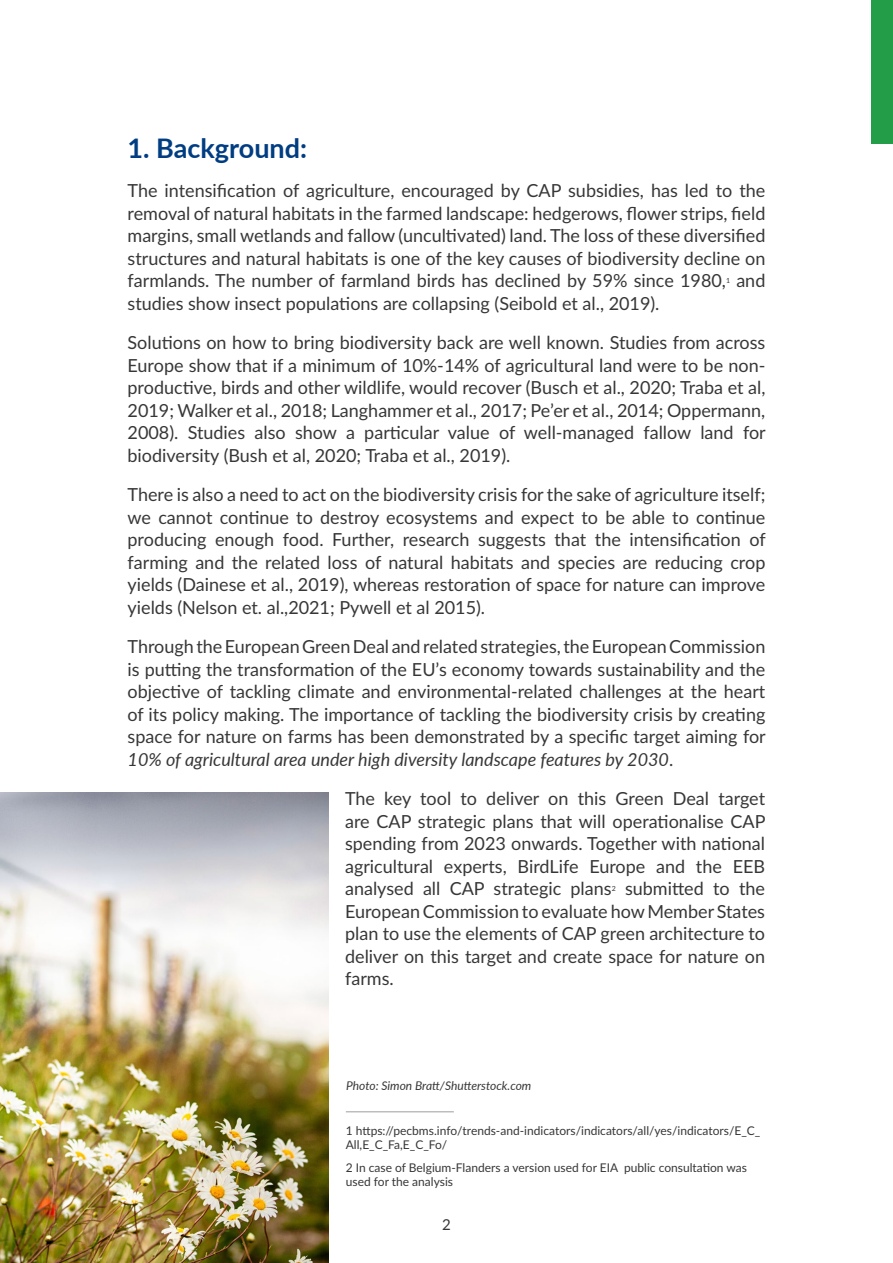
<style>
.page{position:relative;width:893px;height:1263px;background:#fff}
.page>*{position:absolute;margin:0;border:0;box-sizing:border-box;transform-origin:0 0}
.t1{font:700 27px "Lato";color:#003d82}
.t2{font:18px/22.5px "Lato";color:#373737;text-align:justify}
.t3{font:15px "Lato";color:#373737}
.t4{font:12px/14.4px "Lato";color:#373737}
.t5{font:italic 12px "Lato";color:#373737}
.t6{font:7.05px "Lato";color:#373737}
.s1{font-style:italic}
</style>
<div class="page">
<hr style="left:346px;top:1111px;width:108px;height:1px;background:#9d9d9c">
<div style="left:872px;top:0;width:21px;height:143px;background:#239d48"></div>
<img style="left:0;top:792px;width:329px;height:471px">
<h1 class="t1" style="left:128px;top:137px;width:181px">1. Background:</h1>
<p class="t2" style="left:128px;top:179px;width:639px">The intensification of agriculture, encouraged by CAP subsidies, has led to the removal of natural habitats in the farmed landscape: hedgerows, flower strips, field margins, small wetlands and fallow (uncultivated) land. The loss of these diversified structures and natural habitats is one of the key causes of biodiversity decline on farmlands. The number of farmland birds has declined by 59% since 1980,</p>
<p class="t6" style="left:726px;top:278px;width:6px">1</p>
<p class="t2" style="left:736px;top:271px;width:31px">and</p>
<p class="t2" style="left:128px;top:283px;width:639px;line-height:39.5px">studies show insect populations are collapsing (Seibold et al., 2019).<br>Solutions on how to bring biodiversity back are well known. Studies from across</p>
<p class="t2" style="left:128px;top:353px;width:640px">Europe show that if a minimum of 10%-14% of agricultural land were to be non&shy;productive, birds and other wildlife, would recover (Busch et al., 2020; Traba et al, 2019; Walker et al., 2018; Langhammer et al., 2017; Pe’er et al., 2014; Oppermann, 2008). Studies also show a particular value of well-managed fallow land for biodiversity (Bush et al, 2020; Traba et al., 2019).</p>
<p class="t2" style="left:128px;top:483px;width:640px">There is also a need to act on the biodiversity crisis for the sake of agriculture itself; we cannot continue to destroy ecosystems and expect to be able to continue producing enough food. Further, research suggests that the intensification of farming and the related loss of natural habitats and species are reducing crop yields (Dainese et al., 2019), whereas restoration of space for nature can improve yields (Nelson et. al.,2021; Pywell et al 2015).</p>
<p class="t2" style="left:128px;top:635px;width:640px">Through the European Green Deal and related strategies, the European Commission is putting the transformation of the EU’s economy towards sustainability and the objective of tackling climate and environmental-related challenges at the heart of its policy making. The importance of tackling the biodiversity crisis by creating space for nature on farms has been demonstrated by a specific target aiming for <span class="s1">10% of agricultural area under high diversity landscape features by 2030</span>.</p>
<p class="t2" style="left:345px;top:787px;width:422px">The key tool to deliver on this Green Deal target are CAP strategic plans that will operationalise CAP spending from 2023 onwards. Together with national agricultural experts, BirdLife Europe and the EEB analysed all CAP strategic plans</p>
<p class="t2" style="left:345px;top:877px;width:422px;text-indent:280px">submitted to the European Commission to evaluate how Member States plan to use the elements of CAP green architecture to deliver on this target and create space for nature on farms.</p>
<p class="t6" style="left:612px;top:886px;width:6px">2</p>
<p class="t5" style="left:346px;top:1077px;width:187px">Photo: Simon Bratt/Shutterstock.com</p>
<p class="t4" style="left:346px;top:1123px;width:416px">1 https://pecbms.info/trends-and-indicators/indicators/all/yes/indicators/E_C_<br>All,E_C_Fa,E_C_Fo/</p>
<p class="t4" style="left:346px;top:1160px;width:403px">2 In case of Belgium-Flanders a version used for EIA public consultation was used for the analysis</p>
<p class="t3" style="left:442px;top:1219px;width:10px">2</p>
</div>
